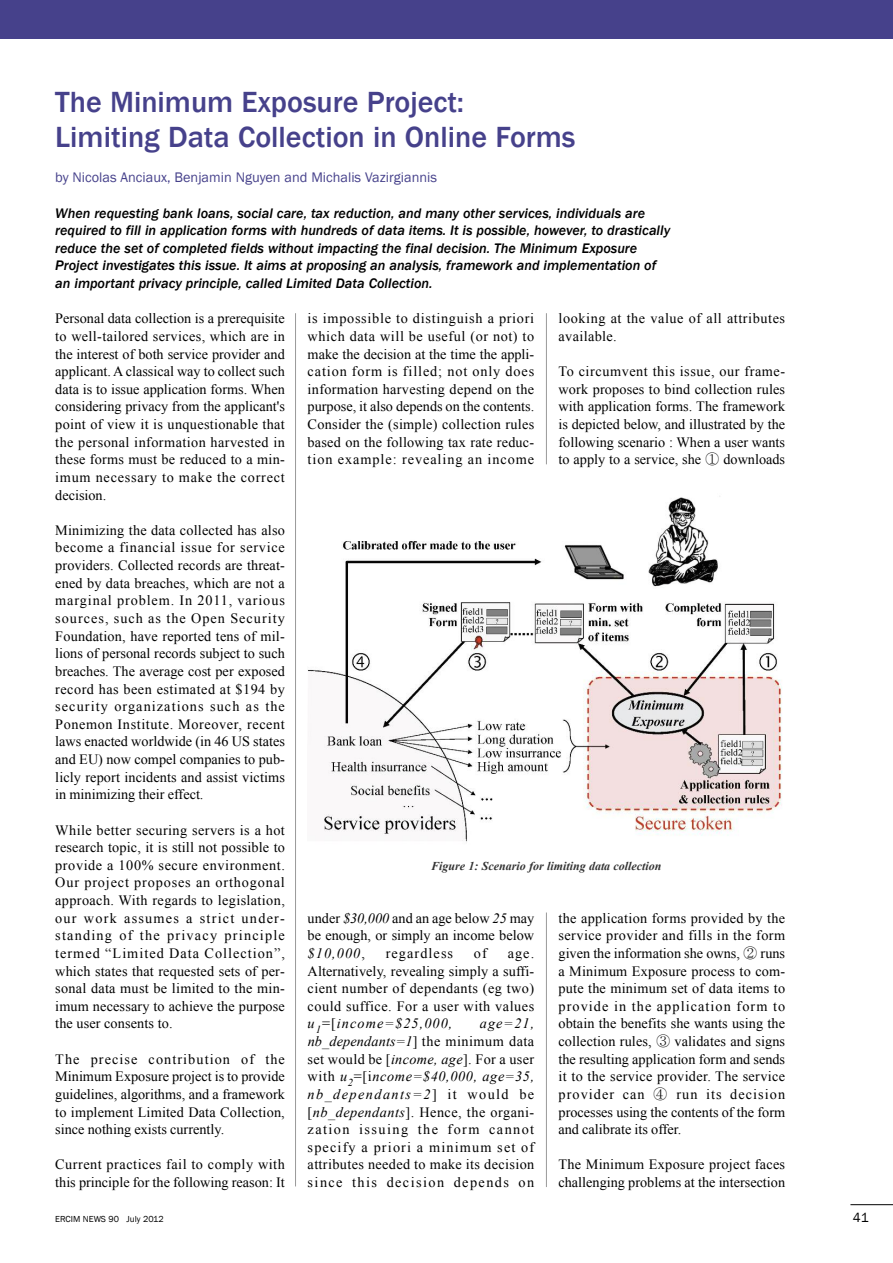
<style>
.page{position:relative;width:893px;height:1263px;background:#fff}
.page>*{position:absolute;margin:0;border:0;box-sizing:border-box;transform-origin:0 0}
.t1{font:500 30px/35.2px "Franklin Gothic";color:#46418b}
.t2{font:14.25px/17.5px "Times New Roman";letter-spacing:.01em;color:#000;text-align:justify}
.t3{font:italic 500 14.25px/17.5px "Franklin Gothic";color:#000}
.t4{font:14.25px "Franklin Gothic";color:#46418b}
.t5{font:14.25px/17.7px "Times New Roman";letter-spacing:.04em;color:#000}
.t6{font:14.25px "Times New Roman";letter-spacing:.075em;color:#000}
.t7{font:13.5px "Franklin Gothic";color:#000}
.t8{font:italic 700 12px "Times New Roman";color:#333}
.t9{font:9px "Franklin Gothic";color:#000}
.s1{font-family:"Batang"}
.s2{font-style:italic}
</style>
<div class="page">
<hr style="left:850px;top:1204px;width:43px;height:1px;background:#000">
<hr style="left:295px;top:313px;width:1px;height:873px;background:#999">
<div style="left:0;top:0;width:893px;height:38px;background:#46418b"></div>
<img style="left:308px;top:496px;width:474px;height:346px">
<hr style="left:546px;top:313px;width:1px;height:151px;background:#999">
<hr style="left:546px;top:912px;width:1px;height:275px;background:#999">
<h1 class="t1" style="left:55px;top:84px;width:522px">the Minimum Exposure Project:<br>Limiting Data Collection in Online forms</h1>
<p class="t4" style="left:55px;top:169px;width:383px">by Nicolas Anciaux, Benjamin Nguyen and Michalis Vazirgiannis</p>
<p class="t3" style="left:55px;top:204px;width:616px">When requesting bank loans, social care, tax reduction, and many other services, individuals are required to fill in application forms with hundreds of data items. It is possible, however, to drastically reduce the set of completed fields without impacting the final decision. The Minimum Exposure Project investigates this issue. It aims at proposing an analysis, framework and implementation of an important privacy principle, called Limited Data Collection.</p>
<p class="t2" style="left:55px;top:310px;width:231px">Personal data collection is a prerequisite to well-tailored services, which are in the interest of both service provider and applicant. A classical way to collect such data is to issue application forms. When considering privacy from the applicant's point of view it is unquestionable that the personal information harvested in these forms must be reduced to a min&shy;imum necessary to make the correct decision.</p>
<p class="t2" style="left:55px;top:521px;width:231px">Minimizing the data collected has also become a financial issue for service providers. Collected records are threat&shy;ened by data breaches, which are not a marginal problem. In 2011, various sources, such as the Open Security Foundation, have reported tens of mil&shy;lions of personal records subject to such breaches. The average cost per exposed record has been estimated at $194 by security organizations such as the Ponemon Institute. Moreover, recent laws enacted worldwide (in 46 US states and EU) now compel companies to pub&shy;licly report incidents and assist victims in minimizing their effect.</p>
<p class="t2" style="left:55px;top:821px;width:231px">While better securing servers is a hot research topic, it is still not possible to provide a 100% secure environment.<br>Our project proposes an orthogonal approach. With regards to legislation, our work assumes a strict under&shy;standing of the privacy principle termed “Limited Data Collection”, which states that requested sets of per&shy;sonal data must be limited to the min&shy;imum necessary to achieve the purpose the user consents to.</p>
<p class="t2" style="left:55px;top:1050px;width:231px">The precise contribution of the Minimum Exposure project is to provide guidelines, algorithms, and a framework to implement Limited Data Collection, since nothing exists currently.</p>
<p class="t2" style="left:55px;top:1156px;width:231px">Current practices fail to comply with this principle for the following reason: It</p>
<p class="t2" style="left:308px;top:310px;width:228px">is impossible to distinguish a priori which data will be useful (or not) to make the decision at the time the appli&shy;cation form is filled; not only does information harvesting depend on the purpose, it also depends on the contents.<br>Consider the (simple) collection rules based on the following tax rate reduc&shy;tion example: revealing an income</p>
<p class="t5" style="left:558px;top:310px;width:228px">looking at the value of all attributes available.</p>
<p class="t2" style="left:558px;top:363px;width:228px">To circumvent this issue, our frame&shy;work proposes to bind collection rules with application forms. The framework is depicted below, and illustrated by the following scenario : When a user wants to apply to a service, she <span class="s1">①</span> downloads</p>
<p class="t8" style="left:431px;top:859px;width:232px">Figure 1: Scenario for limiting data collection</p>
<p class="t2" style="left:308px;top:909px;width:228px">under <span class="s2">$30,000</span> and an age below <span class="s2">25</span> may be enough, or simply an income below <span class="s2">$10,000</span>,</p>
<p class="t6" style="left:386px;top:945px;width:69px">regardless</p>
<p class="t2" style="left:474px;top:944px;width:14px">of</p>
<p class="t2" style="left:308px;top:944px;width:228px;text-indent:200px">age.<br>Alternatively, revealing simply a suffi&shy;cient number of dependants (eg two) could suffice. For a user with values <span class="s2">u</span><sub>1</sub>=[<span class="s2">income=$25,000,</span></p>
<p class="t2" style="left:308px;top:1015px;width:228px;text-indent:172px"><span class="s2">age=21, nb_dependants=1</span>] the minimum data set would be [<span class="s2">income, age</span>]. For a user with <span class="s2">u</span><sub>2</sub>=[i<span class="s2">ncome=$40,000, age=35, nb_dependants=2</span>] it would be [<span class="s2">nb_dependants</span>]. Hence, the organi&shy;zation issuing the form cannot specify a priori a minimum set of attributes needed to make its decision since this decision depends on</p>
<p class="t2" style="left:558px;top:909px;width:228px">the application forms provided by the service provider and fills in the form given the information she owns, <span class="s1">②</span> runs a Minimum Exposure process to com&shy;pute the minimum set of data items to provide in the application form to obtain the benefits she wants using the collection rules, <span class="s1">③</span> validates and signs the resulting application form and sends it to the service provider. The service provider can <span class="s1">④</span> run its decision processes using the contents of the form and calibrate its offer.</p>
<p class="t2" style="left:558px;top:1156px;width:228px">The Minimum Exposure project faces challenging problems at the intersection</p>
<p class="t9" style="left:55px;top:1214px;width:110px">ERCIM NEWS 90 July 2012</p>
<p class="t7" style="left:853px;top:1210px;width:17px">41</p>
</div>
